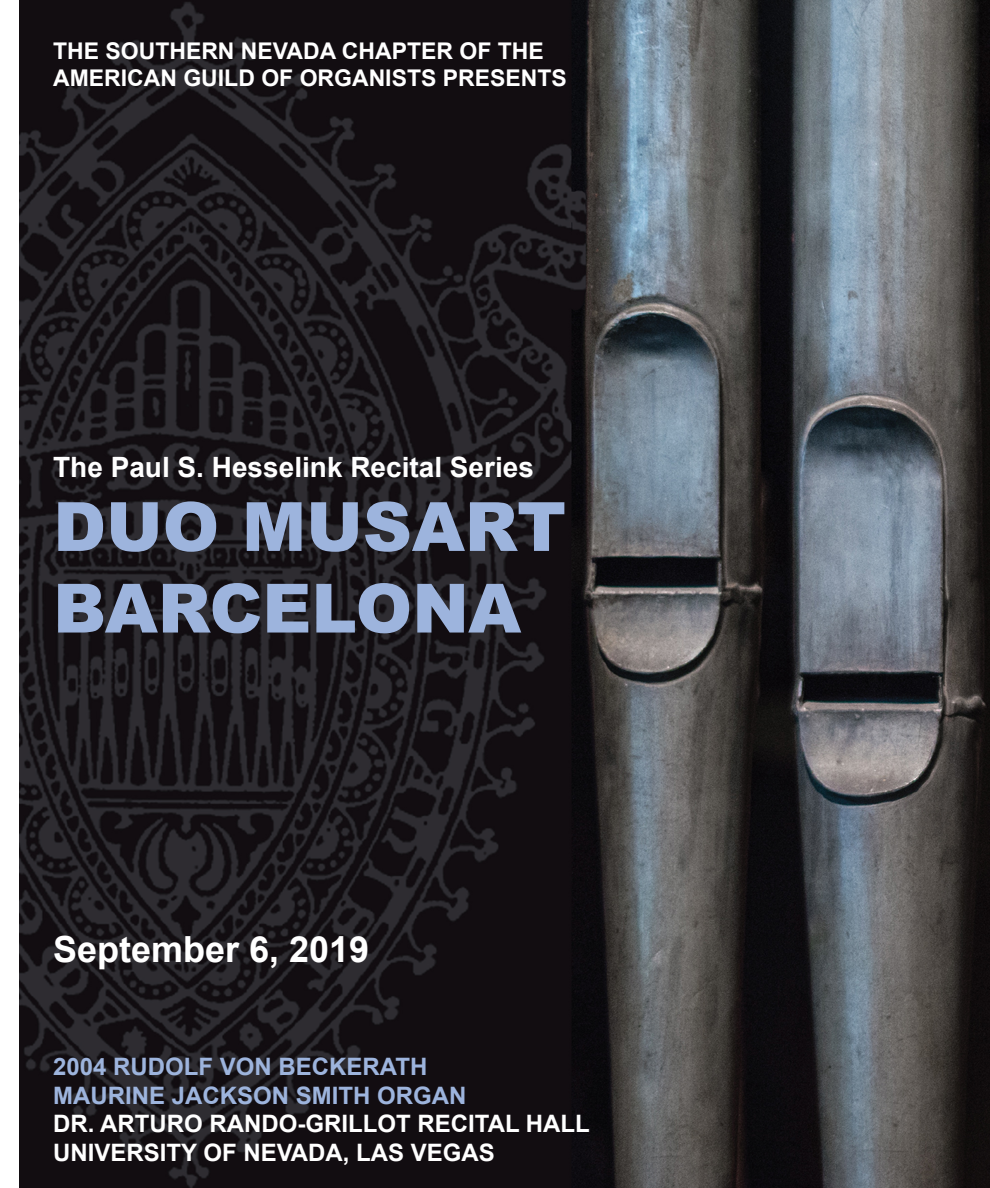
<style>
.page{position:relative;width:990px;height:1188px;background:#fff}
.page>*{position:absolute;margin:0;border:0;box-sizing:border-box;transform-origin:0 0}
.t1{font:900 68px/81.6px "Arial";color:#9db4dd}
.t2{font:700 36px "Arial";color:#fff}
.t3{font:700 28px "Arial";color:#fff}
.t4{font:700 24px/28.8px "Arial";color:#fff}
.t5{font:700 24px/28.8px "Arial";color:#9db4dd}
.t6{font:700 23px/27.6px "Arial";color:#fff}
</style>
<div class="page">
<img style="left:19px;top:0;width:971px;height:1188px">
<p class="t6" style="left:53px;top:37px;width:515px">THE SOUTHERN NEVADA CHAPTER OF THE<br>AMERICAN GUILD OF ORGANISTS PRESENTS</p>
<p class="t3" style="left:53px;top:447px;width:482px">The Paul S. Hesselink Recital Series</p>
<h1 class="t1" style="left:53px;top:484px;width:515px">DUO MUSART<br>BARCELONA</h1>
<h2 class="t2" style="left:53px;top:924px;width:318px">September 6, 2019</h2>
<p class="t5" style="left:53px;top:1052px;width:415px">2004 RUDOLF VON BECKERATH<br>MAURINE JACKSON SMITH ORGAN</p>
<p class="t4" style="left:53px;top:1110px;width:538px">DR. ARTURO RANDO-GRILLOT RECITAL HALL<br>UNIVERSITY OF NEVADA, LAS VEGAS</p>
</div>
